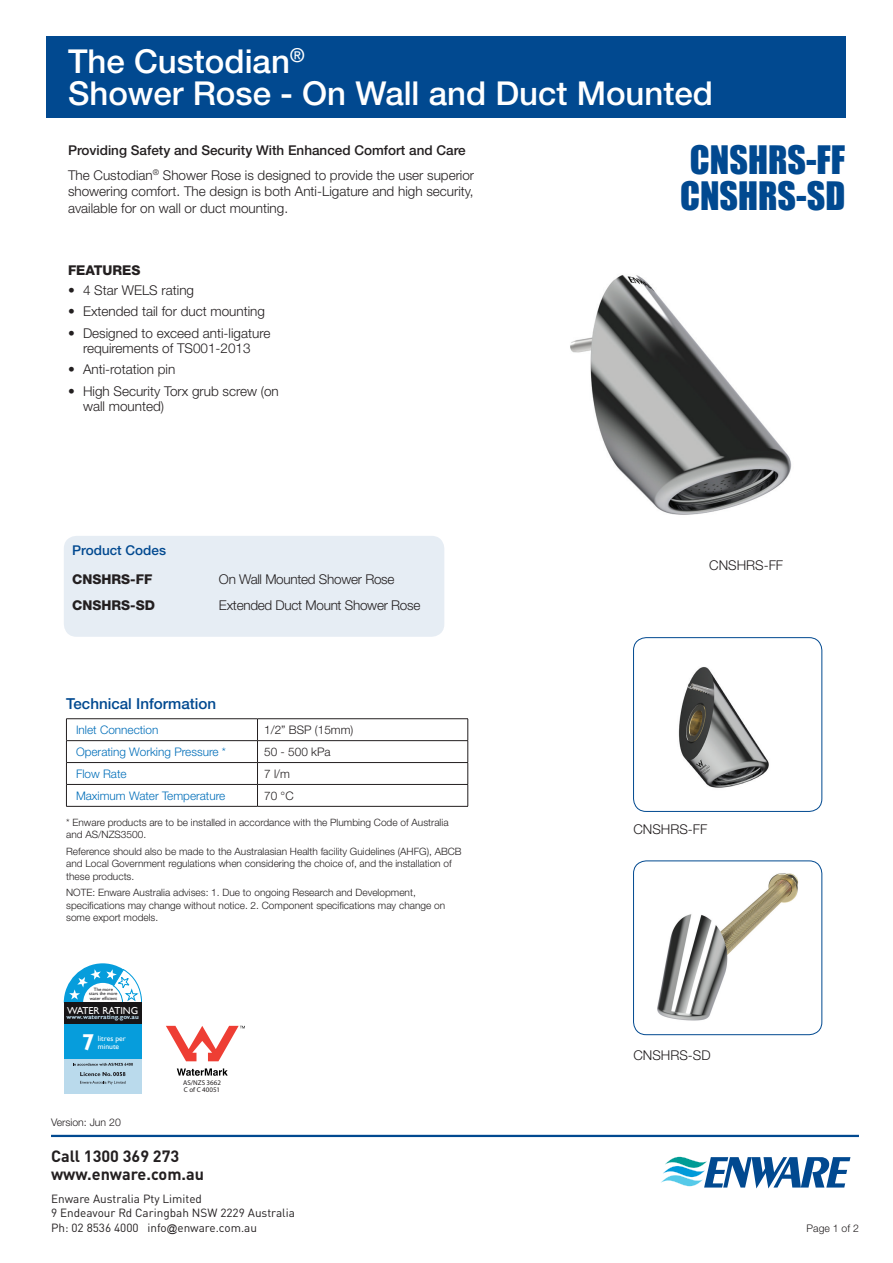
<style>
.page{position:relative;width:893px;height:1263px;background:#fff}
.page>*{position:absolute;margin:0;border:0;box-sizing:border-box;transform-origin:0 0}
.t1{font:36px/36px "Impact";color:#014990}
.t2{font:500 33px/31.5px "Helvetica Neue LT Std";color:#fff}
.t3{font:700 22.95px "Gill Sans";color:#fff}
.t4{font:700 16.2px/17.7px "DIN Pro";color:#231f20}
.t5{font:500 15.15px "Helvetica Neue LT Std";color:#014990}
.t6{font:300 13.5px/15px "Helvetica Neue LT Std";color:#231f20}
.t7{font:300 13.5px "Helvetica Neue LT Std";letter-spacing:-.02em;color:#231f20}
.t8{font:800 13.5px "Helvetica Neue LT Std";color:#231f20}
.t9{font:500 13.5px "Helvetica Neue LT Std";color:#014990}
.t10{font:300 11.85px "Helvetica Neue LT Std";color:#006eb9}
.t11{font:300 11.85px "Helvetica Neue LT Std";color:#231f20}
.t12{font:11.7px/14.7px "DIN Pro";color:#231f20}
.t13{font:300 10.5px "Helvetica Neue LT Std";color:#231f20}
.t14{font:300 10.05px/12.1px "Helvetica Neue LT Std";color:#231f20}
.t15{font:10.05px "Gill Sans";color:#fff}
.t16{font:7.65px/7.9px "Gill Sans";color:#fff}
.t17{font:6.9px/6.9px "Myriad Pro";color:#231f20}
.t18{font:700 6.45px "Gill Sans";color:#badaec}
.t19{font:4.8px/4.2px "Gill Sans";color:#181619;text-align:center}
.s1{font-weight:500}
.s2{font-family:"Arial";font-size:10.5px}
</style>
<div class="page">
<div style="left:47px;top:36px;width:799px;height:82px;background:#014990"></div>
<hr style="left:51px;top:1135px;width:808px;height:2px;background:#014990">
<svg style="left:661px;top:1157px;width:189px;height:31px"></svg>
<div style="left:64px;top:536px;width:380px;height:101px;background:#e6edf4;border-radius:13px"></div>
<img style="left:570px;top:275px;width:222px;height:240px">
<img style="left:678px;top:667px;width:91px;height:121px">
<div style="left:633px;top:637px;width:189px;height:174px;border:1px solid #014990;border-radius:13px"></div>
<img style="left:633px;top:861px;width:189px;height:174px">
<div style="left:633px;top:861px;width:189px;height:174px;border:1px solid #014990;border-radius:13px"></div>
<hr style="left:66px;top:718px;width:191px;height:1px;background:#231f20">
<hr style="left:257px;top:718px;width:211px;height:1px;background:#231f20">
<hr style="left:66px;top:740px;width:191px;height:1px;background:#231f20">
<hr style="left:257px;top:740px;width:211px;height:1px;background:#231f20">
<hr style="left:66px;top:762px;width:191px;height:1px;background:#231f20">
<hr style="left:257px;top:762px;width:211px;height:1px;background:#231f20">
<hr style="left:66px;top:784px;width:191px;height:1px;background:#231f20">
<svg style="left:66px;top:719px;width:1px;height:87px"></svg>
<hr style="left:257px;top:784px;width:211px;height:1px;background:#231f20">
<svg style="left:257px;top:719px;width:1px;height:87px"></svg>
<svg style="left:468px;top:719px;width:1px;height:87px"></svg>
<hr style="left:66px;top:806px;width:191px;height:1px;background:#231f20">
<hr style="left:257px;top:806px;width:211px;height:1px;background:#231f20">
<svg style="left:177px;top:1068px;width:51px;height:8px"></svg>
<svg style="left:166px;top:1026px;width:79px;height:35px"></svg>
<div style="left:64px;top:1059px;width:78px;height:34px;background:#badaec"></div>
<svg style="left:73px;top:1063px;width:60px;height:3px"></svg>
<svg style="left:80px;top:1072px;width:46px;height:12px"></svg>
<svg style="left:64px;top:963px;width:78px;height:39px"></svg>
<div style="left:64px;top:1024px;width:78px;height:35px;background:#069ddc"></div>
<div style="left:64px;top:1002px;width:78px;height:22px;background:#171517"></div>
<h2 class="t2" style="left:68px;top:45px;width:646px">The Custodian<sup>®<br></sup>Shower Rose - On Wall and Duct Mounted</h2>
<h3 class="t6" style="left:68px;top:137px;width:408px;line-height:25px"><span class="s1">Providing Safety and Security With Enhanced Comfort and Care<br></span>The Custodian<sup>®</sup> Shower Rose is designed to provide the user superior</h3>
<h3 class="t6" style="left:68px;top:183px;width:407px;line-height:16.5px">showering comfort. The design is both Anti-Ligature and high security, available for on wall or duct mounting.</h3>
<h3 class="t8" style="left:68px;top:262px;width:74px">FEATURES</h3>
<h3 class="t6" style="left:68px;top:282px;width:128px">• 4 Star WELS rating</h3>
<h3 class="t6" style="left:68px;top:304px;width:199px">• Extended tail for duct mounting</h3>
<h3 class="t6" style="left:68px;top:325px;width:204px;text-align:center">• Designed to exceed anti-ligature requirements of TS001-2013</h3>
<h3 class="t6" style="left:68px;top:362px;width:109px">• Anti-rotation pin</h3>
<h3 class="t6" style="left:83px;top:383px;width:197px;text-indent:-15px">• High Security Torx grub screw (on wall mounted)</h3>
<h3 class="t9" style="left:72px;top:542px;width:95px">Product Codes</h3>
<h3 class="t8" style="left:72px;top:571px;width:82px">CNSHRS-FF</h3>
<h3 class="t7" style="left:219px;top:571px;width:177px">On Wall Mounted Shower Rose</h3>
<h3 class="t8" style="left:72px;top:597px;width:84px">CNSHRS-SD</h3>
<h3 class="t7" style="left:219px;top:597px;width:203px">Extended Duct Mount Shower Rose</h3>
<h3 class="t5" style="left:66px;top:694px;width:152px">Technical Information</h3>
<p class="t10" style="left:76px;top:722px;width:84px">Inlet Connection</p>
<p class="t11" style="left:264px;top:722px;width:91px">1/2” BSP (15mm)</p>
<p class="t10" style="left:76px;top:744px;width:152px">Operating Working Pressure *</p>
<p class="t11" style="left:264px;top:744px;width:68px">50 - 500 kPa</p>
<p class="t10" style="left:76px;top:766px;width:52px">Flow Rate</p>
<p class="t11" style="left:264px;top:766px;width:27px">7 l/m</p>
<p class="t10" style="left:76px;top:788px;width:151px">Maximum Water Temperature</p>
<p class="t11" style="left:264px;top:788px;width:31px">70 °C</p>
<p class="t14" style="left:66px;top:816px;width:384px">* Enware products are to be installed in accordance with the Plumbing Code of Australia and AS/NZS3500.</p>
<p class="t14" style="left:66px;top:845px;width:397px">Reference should also be made to the Australasian Health facility Guidelines (AHFG), ABCB and Local Government regulations when considering the choice of, and the installation of these products.</p>
<p class="t14" style="left:66px;top:887px;width:381px">NOTE: Enware Australia advises: 1. Due to ongoing Research and Development, specifications may change without notice. 2. Component specifications may change on some export models.</p>
<p class="t19" style="left:89px;top:988px;width:30px">The more stars the more water efficient</p>
<h3 class="t3" style="left:82px;top:1028px;width:14px">7</h3>
<p class="t16" style="left:98px;top:1034px;width:29px">litres per minute</p>
<p class="t15" style="left:67px;top:1004px;width:73px">WATER RATING</p>
<p class="t18" style="left:67px;top:1013px;width:74px">www.waterrating.gov.au</p>
<p class="t17" style="left:183px;top:1079px;width:39px">AS/NZS 3662<br>C of C 40051</p>
<p class="t13" style="left:51px;top:1116px;width:71px">Version: Jun 20</p>
<h3 class="t4" style="left:51px;top:1145px;width:155px">Call 1300 369 273 www.enware.com.au</h3>
<p class="t12" style="left:51px;top:1190px;width:245px">Enware Australia Pty Limited<br>9 Endeavour Rd Caringbah NSW 2229 Australia<br>Ph: 02 8536 4000 info<span class="s2">@</span>enware.com.au</p>
<h1 class="t1" style="left:680px;top:141px;width:167px">CNSHRS-FF<br>CNSHRS-SD</h1>
<h3 class="t6" style="left:709px;top:558px;width:76px">CNSHRS-FF</h3>
<h3 class="t6" style="left:633px;top:822px;width:76px">CNSHRS-FF</h3>
<h3 class="t6" style="left:633px;top:1047px;width:79px">CNSHRS-SD</h3>
<p class="t13" style="left:807px;top:1222px;width:54px">Page 1 of 2</p>
</div>
